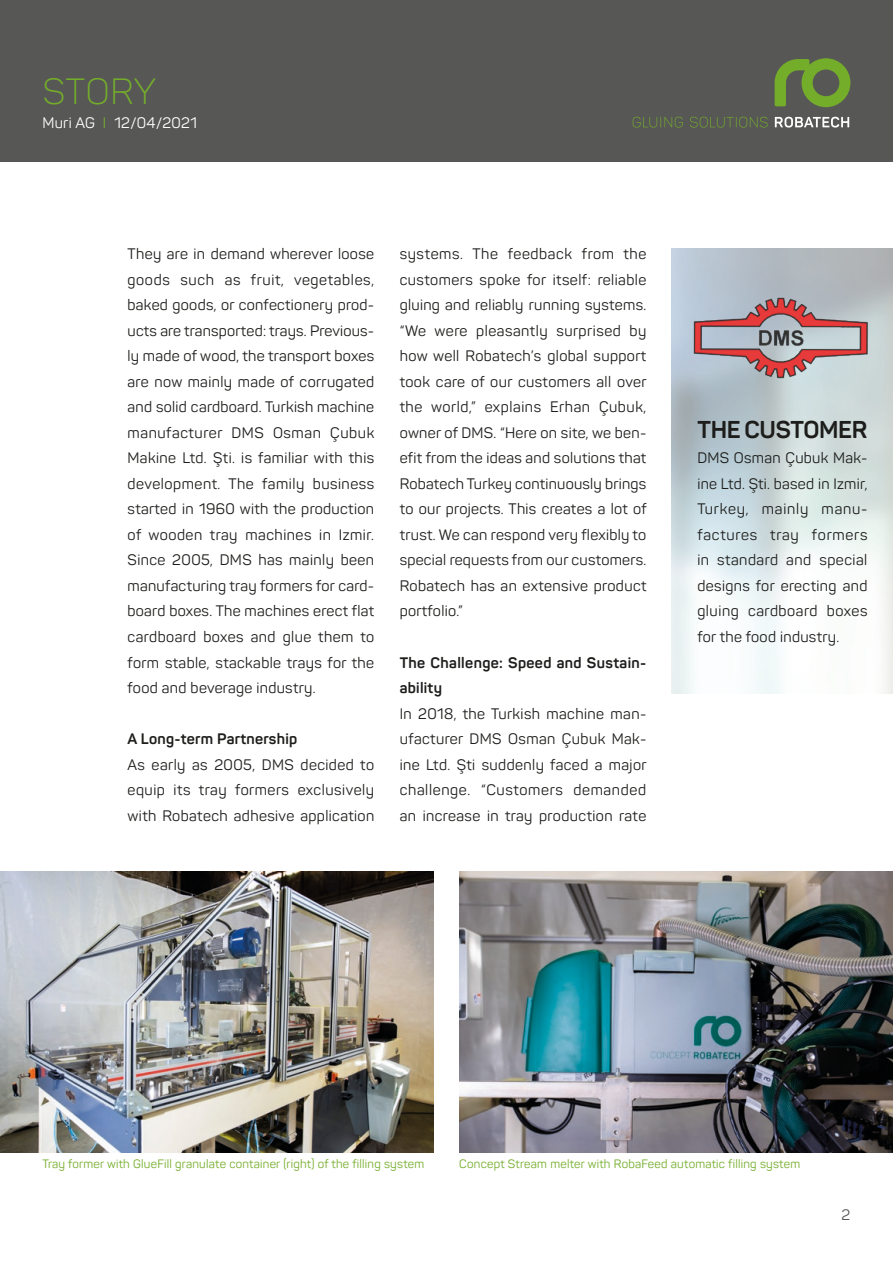
<style>
.page{position:relative;width:893px;height:1263px;background:#fff}
.page>*{position:absolute;margin:0;border:0;box-sizing:border-box;transform-origin:0 0}
.header_pressemitteil{font:300 36px "Panton";letter-spacing:.02em;color:#74ad2a}
.fliesstext-de{font:700 24px "Panton";letter-spacing:-.015em;color:#1d1d1b}
.fliesstext-de-2{font:15px/25.5px "Panton";letter-spacing:.025em;color:#1d1d1b;text-align:justify}
.fliesstext-de-3{font:700 15px/25.5px "Panton";letter-spacing:.02em;color:#1d1d1b}
.header_ort_datum{font:15px "Panton";letter-spacing:.02em;color:#fff}
.t1{font:15px "Panton";color:#575756}
.fusszeile{font:12px "Panton";letter-spacing:.02em;color:#74ad2a}
.s1{color:#74ad2a}
</style>
<div class="page">
<div style="left:0;top:0;width:893px;height:162px;background:#575756"></div>
<svg style="left:775px;top:58px;width:75px;height:49px"></svg>
<svg style="left:775px;top:117px;width:74px;height:11px"></svg>
<svg style="left:633px;top:117px;width:135px;height:11px"></svg>
<img style="left:460px;top:871px;width:433px;height:281px">
<img style="left:0;top:871px;width:434px;height:281px">
<img style="left:671px;top:276px;width:205px;height:141px">
<p class="header_pressemitteil" style="left:43px;top:69px;width:115px">STORY</p>
<p class="header_ort_datum" style="left:43px;top:113px;width:156px">Muri AG <span class="s1">I</span> 12/04/2021</p>
<p class="fliesstext-de-2" style="left:128px;top:241px;width:248px">They are in demand wherever loose goods such as fruit, vegetables, baked goods, or confectionery prod&shy;ucts are transported: trays. Previous&shy;ly made of wood, the transport boxes are now mainly made of corrugated and solid cardboard. Turkish machine manufacturer DMS Osman Çubuk Makine Ltd. Şti. is familiar with this development. The family business started in 1960 with the production of wooden tray machines in Izmir.<br>Since 2005, DMS has mainly been manufacturing tray formers for card&shy;board boxes. The machines erect flat cardboard boxes and glue them to form stable, stackable trays for the food and beverage industry.</p>
<p class="fliesstext-de-3" style="left:128px;top:726px;width:171px">A Long-term Partnership</p>
<p class="fliesstext-de-2" style="left:128px;top:751px;width:248px">As early as 2005, DMS decided to equip its tray formers exclusively with Robatech adhesive application</p>
<p class="fliesstext-de-2" style="left:400px;top:241px;width:249px">systems. The feedback from the customers spoke for itself: reliable gluing and reliably running systems. “We were pleasantly surprised by how well Robatech’s global support took care of our customers all over the world,” explains Erhan Çubuk, owner of DMS. “Here on site, we ben&shy;efit from the ideas and solutions that Robatech Turkey continuously brings to our projects. This creates a lot of trust. We can respond very flexibly to special requests from our customers.<br>Robatech has an extensive product portfolio.”</p>
<p class="fliesstext-de-3" style="left:400px;top:649px;width:248px">The Challenge: Speed and Sustain&shy;ability</p>
<p class="fliesstext-de-2" style="left:400px;top:700px;width:248px">In 2018, the Turkish machine man&shy;ufacturer DMS Osman Çubuk Mak&shy;ine Ltd. Şti suddenly faced a major challenge. “Customers demanded an increase in tray production rate</p>
<p class="fliesstext-de" style="left:697px;top:414px;width:171px">THE CUSTOMER</p>
<p class="fliesstext-de-2" style="left:697px;top:445px;width:172px">DMS Osman Çubuk Mak&shy;ine Ltd. Şti. based in Izmir, Turkey, mainly manu&shy;factures tray formers in standard and special designs for erecting and gluing cardboard boxes for the food industry.</p>
<p class="fusszeile" style="left:43px;top:1156px;width:383px">Tray former with GlueFill granulate container (right) of the filling system</p>
<p class="fusszeile" style="left:459px;top:1156px;width:342px">Concept Stream melter with RobaFeed automatic filling system</p>
<p class="t1" style="left:842px;top:1206px;width:10px">2</p>
</div>
